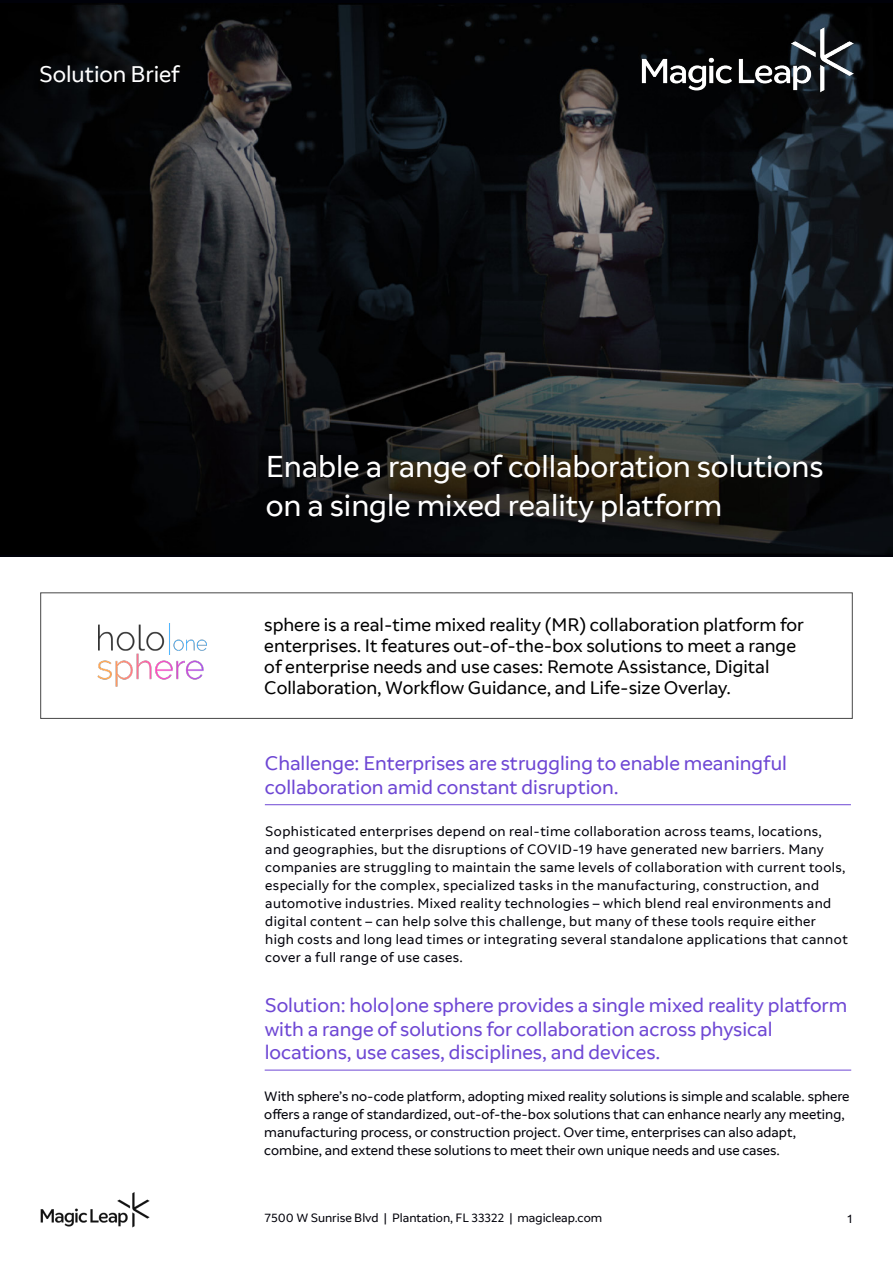
<style>
.page{position:relative;width:893px;height:1263px;background:#fff}
.page>*{position:absolute;margin:0;border:0;box-sizing:border-box;transform-origin:0 0}
.Page1_H2{font:30px/39px "Lomino";color:#fff}
.Page1_H1{font:22.5px "Lomino";letter-spacing:-.005em;color:#fff}
.Page1_H3{font:19.5px/23.4px "Lomino";color:#6e47d4}
.Page_2_subtitle{font:19.5px/23.4px "Lomino";color:#6e47d4}
.Page1_H4{font:18px/21px "Lomino";color:#000}
.Page1_H5{font:13.5px/18px "Lomino";letter-spacing:.03em;color:#000109}
.Page1_H5-2{font:13.5px/18px "Lomino";color:#000109}
.t1{font:12px "Lomino";color:#000109}
</style>
<div class="page">
<img style="left:40px;top:1192px;width:110px;height:36px">
<img style="left:0;top:3px;width:893px;height:551px">
<img style="left:97px;top:654px;width:107px;height:33px">
<img style="left:98px;top:623px;width:109px;height:31px">
<img style="left:621px;top:7px;width:244px;height:105px">
<div style="left:40px;top:593px;width:812px;height:126px;border:1px solid #474747"></div>
<hr style="left:265px;top:804px;width:586px;height:1px;background:#6e47d4">
<hr style="left:265px;top:1070px;width:586px;height:1px;background:#6e47d4">
<p class="Page1_H1" style="left:39px;top:60px;width:142px">Solution Brief</p>
<p class="Page1_H2" style="left:266px;top:448px;width:559px">Enable a range of collaboration solutions on a single mixed reality platform</p>
<p class="Page1_H4" style="left:264px;top:614px;width:541px">sphere is a real-time mixed reality (MR) collaboration platform for enterprises. It features out-of-the-box solutions to meet a range of enterprise needs and use cases: Remote Assistance, Digital Collaboration, Workflow Guidance, and Life-size Overlay.</p>
<p class="Page_2_subtitle" style="left:265px;top:752px;width:524px">Challenge: Enterprises are struggling to enable meaningful collaboration amid constant disruption.</p>
<p class="Page1_H5" style="left:265px;top:822px;width:584px">Sophisticated enterprises depend on real-time collaboration across teams, locations, and geographies, but the disruptions of COVID-19 have generated new barriers. Many companies are struggling to maintain the same levels of collaboration with current tools, especially for the complex, specialized tasks in the manufacturing, construction, and automotive industries. Mixed reality technologies – which blend real environments and digital content – can help solve this challenge, but many of these tools require either high costs and long lead times or integrating several standalone applications that cannot cover a full range of use cases.</p>
<p class="Page1_H3" style="left:265px;top:994px;width:584px">Solution: holo|one sphere provides a single mixed reality platform with a range of solutions for collaboration across physical locations, use cases, disciplines, and devices.</p>
<p class="Page1_H5-2" style="left:264px;top:1088px;width:587px">With sphere’s no-code platform, adopting mixed reality solutions is simple and scalable. sphere offers a range of standardized, out-of-the-box solutions that can enhance nearly any meeting, manufacturing process, or construction project. Over time, enterprises can also adapt, combine, and extend these solutions to meet their own unique needs and use cases.</p>
<p class="t1" style="left:265px;top:1211px;width:339px">7500 W Sunrise Blvd | Plantation, FL 33322 | magicleap.com</p>
<p class="t1" style="left:847px;top:1211px;width:6px">1</p>
</div>
